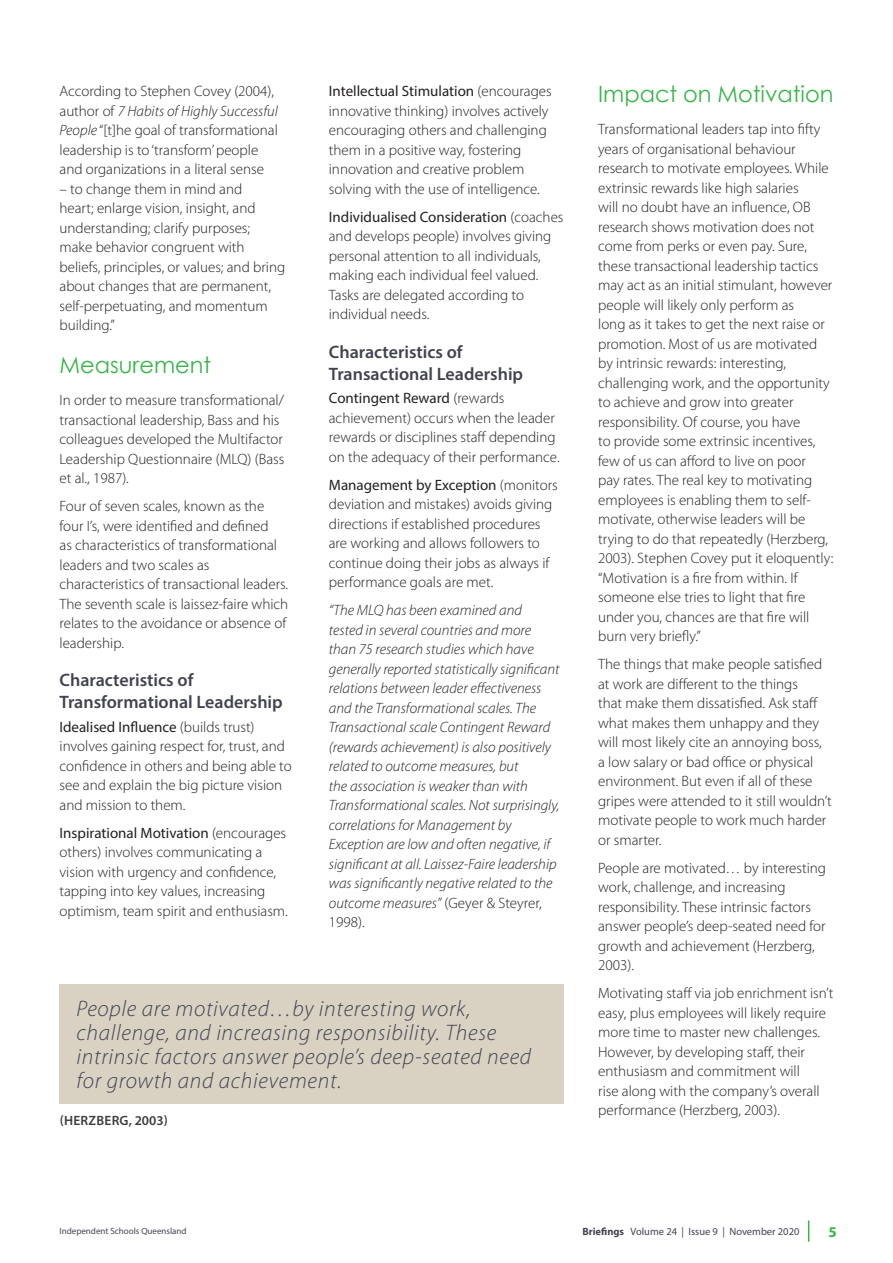
<style>
.page{position:relative;width:893px;height:1263px;background:#fff}
.page>*{position:absolute;margin:0;border:0;box-sizing:border-box;transform-origin:0 0}
.highlight_copy_itali{font:italic 300 22.5px/24px "Myriad Pro";letter-spacing:.03em;color:#424351}
.Heading_2{font:22.5px "Century Gothic";color:#3ab54a}
.Heading_3{font:600 18px/21.6px "Myriad Pro";color:#424351}
.Body_copy{font:300 15px/19.5px "Myriad Pro";color:#231f20}
.Body_copy-2{font:italic 300 15px/19.5px "Myriad Pro";color:#231f20}
.t1{font:700 15px "Myriad Pro";color:#3ab54a}
.AUTHOR{font:600 13.5px "Myriad Pro";letter-spacing:.02em;color:#3e3e3f}
.t2{font:10.5px "Myriad Pro";color:#424351}
.t3{font:9px "Myriad Pro";color:#424351}
.s1{font-style:italic}
.s2{font-weight:400}
.s3{font-style:normal}
.s4{font-weight:700}
</style>
<div class="page">
<svg style="left:808px;top:1220px;width:1px;height:22px"></svg>
<div style="left:60px;top:984px;width:504px;height:119px;background:#d9d2c3"></div>
<p class="Body_copy" style="left:60px;top:81px;width:220px">According to Stephen Covey (2004), author of <span class="s1">7 Habits of Highly Successful People</span> “[t]he goal of transformational leadership is to ‘transform’ people and organizations in a literal sense</p>
<p class="Body_copy" style="left:60px;top:179px;width:227px">– to change them in mind and<br>heart; enlarge vision, insight, and understanding; clarify purposes; make behavior congruent with beliefs, principles, or values; and bring about changes that are permanent, self-perpetuating, and momentum building.”</p>
<p class="Heading_2" style="left:60px;top:349px;width:153px">Measurement</p>
<p class="Body_copy" style="left:60px;top:390px;width:226px">In order to measure transformational/ transactional leadership, Bass and his colleagues developed the Multifactor Leadership Questionnaire (MLQ) (Bass et al., 1987).</p>
<p class="Body_copy" style="left:60px;top:496px;width:230px">Four of seven scales, known as the four I’s, were identified and defined<br>as characteristics of transformational leaders and two scales as characteristics of transactional leaders.<br>The seventh scale is laissez-faire which relates to the avoidance or absence of leadership.</p>
<p class="Heading_3" style="left:60px;top:669px;width:225px">Characteristics of<br>Transformational Leadership</p>
<p class="Body_copy" style="left:60px;top:717px;width:234px"><span class="s2">Idealised Influence</span> (builds trust) involves gaining respect for, trust, and confidence in others and being able to see and explain the big picture vision and mission to them.</p>
<p class="Body_copy" style="left:60px;top:823px;width:230px"><span class="s2">Inspirational Motivation</span> (encourages others) involves communicating a vision with urgency and confidence, tapping into key values, increasing optimism, team spirit and enthusiasm.</p>
<p class="Body_copy" style="left:329px;top:81px;width:224px"><span class="s2">Intellectual Stimulation</span> (encourages innovative thinking) involves actively encouraging others and challenging them in a positive way, fostering innovation and creative problem solving with the use of intelligence.</p>
<p class="Body_copy" style="left:329px;top:207px;width:236px"><span class="s2">Individualised Consideration</span> (coaches and develops people) involves giving personal attention to all individuals, making each individual feel valued.<br>Tasks are delegated according to individual needs.</p>
<p class="Heading_3" style="left:329px;top:341px;width:196px">Characteristics of<br>Transactional Leadership</p>
<p class="Body_copy" style="left:329px;top:388px;width:232px"><span class="s2">Contingent Reward</span> (rewards achievement) occurs when the leader rewards or disciplines staff depending on the adequacy of their performance.</p>
<p class="Body_copy" style="left:329px;top:475px;width:231px"><span class="s2">Management by Exception</span> (monitors deviation and mistakes) avoids giving directions if established procedures are working and allows followers to continue doing their jobs as always if performance goals are met.</p>
<p class="Body_copy-2" style="left:329px;top:600px;width:232px">“The MLQ has been examined and tested in several countries and more than 75 research studies which have generally reported statistically significant relations between leader effectiveness and the Transformational scales. The Transactional scale Contingent Reward (rewards achievement) is also positively related to outcome measures, but<br>the association is weaker than with Transformational scales. Not surprisingly, correlations for Management by Exception are low and often negative, if significant at all. Laissez-Faire leadership was significantly negative related to the outcome measures” <span class="s3">(Geyer &amp; Steyrer, 1998).</span></p>
<p class="highlight_copy_itali" style="left:77px;top:997px;width:456px">People are motivated…by interesting work, challenge, and increasing responsibility. These intrinsic factors answer people’s deep-seated need for growth and achievement.</p>
<p class="AUTHOR" style="left:60px;top:1112px;width:110px">(HERZBERG, 2003)</p>
<p class="Heading_2" style="left:598px;top:78px;width:237px">Impact on Motivation</p>
<p class="Body_copy" style="left:598px;top:119px;width:237px">Transformational leaders tap into fifty years of organisational behaviour research to motivate employees. While extrinsic rewards like high salaries<br>will no doubt have an influence, OB research shows motivation does not come from perks or even pay. Sure, these transactional leadership tactics may act as an initial stimulant, however people will likely only perform as<br>long as it takes to get the next raise or promotion. Most of us are motivated by intrinsic rewards: interesting, challenging work, and the opportunity to achieve and grow into greater responsibility. Of course, you have<br>to provide some extrinsic incentives, few of us can afford to live on poor<br>pay rates. The real key to motivating employees is enabling them to self&shy;motivate, otherwise leaders will be trying to do that repeatedly (Herzberg, 2003). Stephen Covey put it eloquently: “Motivation is a fire from within. If someone else tries to light that fire under you, chances are that fire will burn very briefly.”</p>
<p class="Body_copy" style="left:598px;top:654px;width:235px">The things that make people satisfied at work are different to the things<br>that make them dissatisfied. Ask staff what makes them unhappy and they will most likely cite an annoying boss, a low salary or bad office or physical environment. But even if all of these gripes were attended to it still wouldn’t motivate people to work much harder or smarter.</p>
<p class="Body_copy" style="left:598px;top:858px;width:229px">People are motivated… by interesting work, challenge, and increasing responsibility. These intrinsic factors answer people’s deep-seated need for growth and achievement (Herzberg,<br>2003).</p>
<p class="Body_copy" style="left:598px;top:983px;width:237px">Motivating staff via job enrichment isn’t easy, plus employees will likely require more time to master new challenges.<br>However, by developing staff, their enthusiasm and commitment will<br>rise along with the company’s overall performance (Herzberg, 2003).</p>
<p class="t3" style="left:60px;top:1226px;width:129px">Independent Schools Queensland</p>
<p class="t2" style="left:582px;top:1225px;width:219px"><span class="s4">Briefings</span> Volume 24 | Issue 9 | November 2020</p>
<p class="t1" style="left:829px;top:1222px;width:10px">5</p>
</div>
